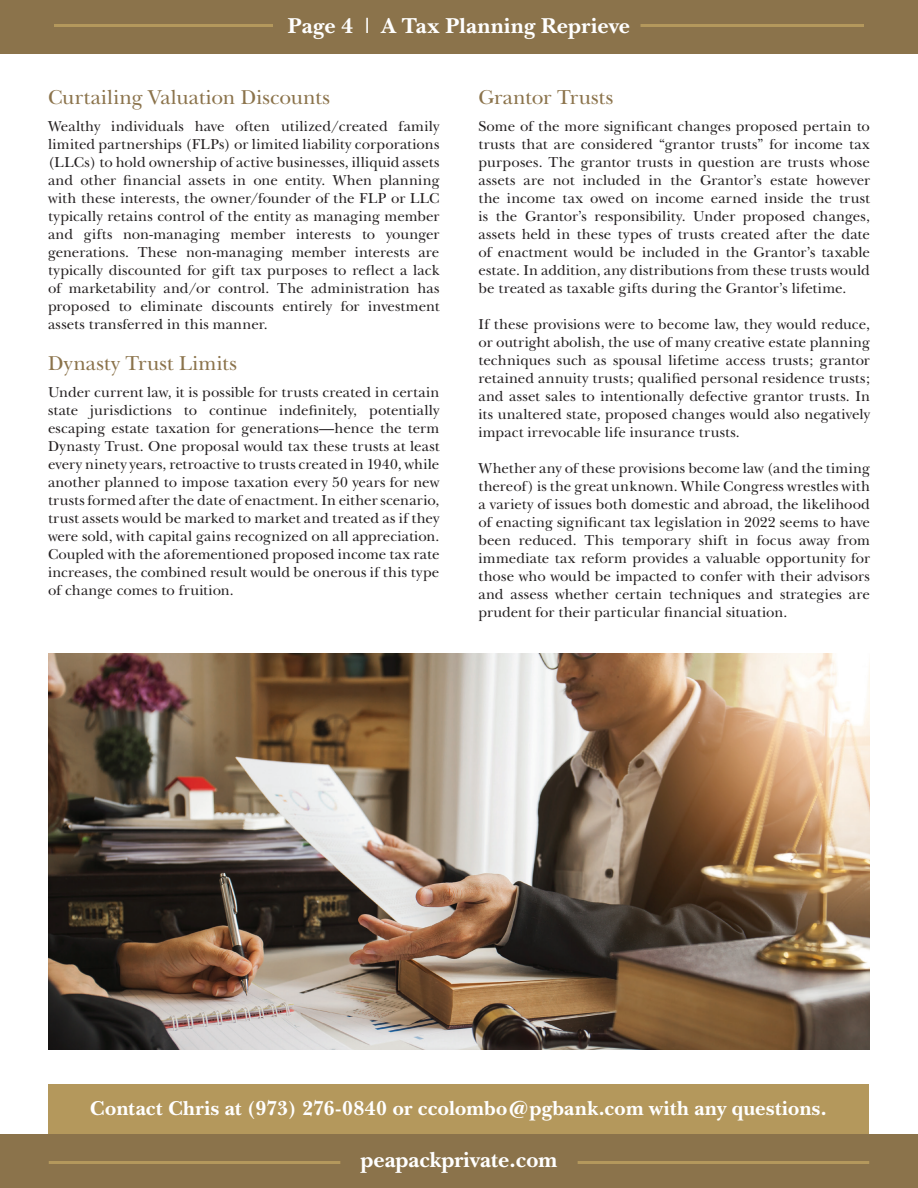
<style>
.page{position:relative;width:918px;height:1188px;background:#fff}
.page>*{position:absolute;margin:0;border:0;box-sizing:border-box;transform-origin:0 0}
.t1{font:700 22.5px "New Baskerville";color:#fff}
.t2{font:700 21px "New Baskerville";letter-spacing:.005em;color:#fff}
.t3{font:21px "New Baskerville";letter-spacing:.01em;color:#8b734b}
.t4{font:15px/18px "New Baskerville";letter-spacing:.01em;color:#231f20;text-align:justify}
</style>
<div class="page">
<img style="left:49px;top:654px;width:820px;height:396px">
<div style="left:49px;top:1084px;width:820px;height:104px;background:#b4985c"></div>
<div style="left:0;top:1134px;width:918px;height:54px;background:#8b734b"></div>
<hr style="left:49px;top:1161px;width:291px;height:3px;background:#b4985c">
<hr style="left:578px;top:1161px;width:291px;height:3px;background:#b4985c">
<div style="left:0;top:0;width:918px;height:54px;background:#8b734b"></div>
<hr style="left:640px;top:24px;width:224px;height:3px;background:#b4985c">
<hr style="left:54px;top:24px;width:219px;height:3px;background:#b4985c">
<h1 class="t1" style="left:288px;top:12px;width:344px">Page 4 | A Tax Planning Reprieve</h1>
<h2 class="t3" style="left:48px;top:85px;width:283px">Curtailing Valuation Discounts</h2>
<p class="t4" style="left:48px;top:118px;width:393px">Wealthy individuals have often utilized/created family limited partnerships (FLPs) or limited liability corporations (LLCs) to hold ownership of active businesses, illiquid assets and other financial assets in one entity. When planning with these interests, the owner/founder of the FLP or LLC typically retains control of the entity as managing member and gifts non-managing member interests to younger generations. These non-managing member interests are typically discounted for gift tax purposes to reflect a lack of marketability and/or control. The administration has proposed to eliminate discounts entirely for investment assets transferred in this manner.</p>
<h2 class="t3" style="left:48px;top:351px;width:190px">Dynasty Trust Limits</h2>
<p class="t4" style="left:48px;top:383px;width:393px">Under current law, it is possible for trusts created in certain state jurisdictions to continue indefinitely, potentially escaping estate taxation for generations—hence the term Dynasty Trust. One proposal would tax these trusts at least every ninety years, retroactive to trusts created in 1940, while another planned to impose taxation every 50 years for new trusts formed after the date of enactment. In either scenario, trust assets would be marked to market and treated as if they were sold, with capital gains recognized on all appreciation.<br>Coupled with the aforementioned proposed income tax rate increases, the combined result would be onerous if this type of change comes to fruition.</p>
<h2 class="t3" style="left:478px;top:85px;width:136px">Grantor Trusts</h2>
<p class="t4" style="left:478px;top:118px;width:393px">Some of the more significant changes proposed pertain to trusts that are considered “grantor trusts” for income tax purposes. The grantor trusts in question are trusts whose assets are not included in the Grantor’s estate however the income tax owed on income earned inside the trust is the Grantor’s responsibility. Under proposed changes, assets held in these types of trusts created after the date of enactment would be included in the Grantor’s taxable estate. In addition, any distributions from these trusts would be treated as taxable gifts during the Grantor’s lifetime.</p>
<p class="t4" style="left:478px;top:316px;width:393px">If these provisions were to become law, they would reduce, or outright abolish, the use of many creative estate planning techniques such as spousal lifetime access trusts; grantor retained annuity trusts; qualified personal residence trusts; and asset sales to intentionally defective grantor trusts. In its unaltered state, proposed changes would also negatively impact irrevocable life insurance trusts.</p>
<p class="t4" style="left:478px;top:460px;width:393px">Whether any of these provisions become law (and the timing thereof) is the great unknown. While Congress wrestles with a variety of issues both domestic and abroad, the likelihood of enacting significant tax legislation in 2022 seems to have been reduced. This temporary shift in focus away from immediate tax reform provides a valuable opportunity for those who would be impacted to confer with their advisors and assess whether certain techniques and strategies are prudent for their particular financial situation.</p>
<h2 class="t2" style="left:90px;top:1096px;width:738px">Contact Chris at (973) 276-0840 or ccolombo@pgbank.com with any questions.</h2>
<h1 class="t1" style="left:360px;top:1147px;width:199px">peapackprivate.com</h1>
</div>
